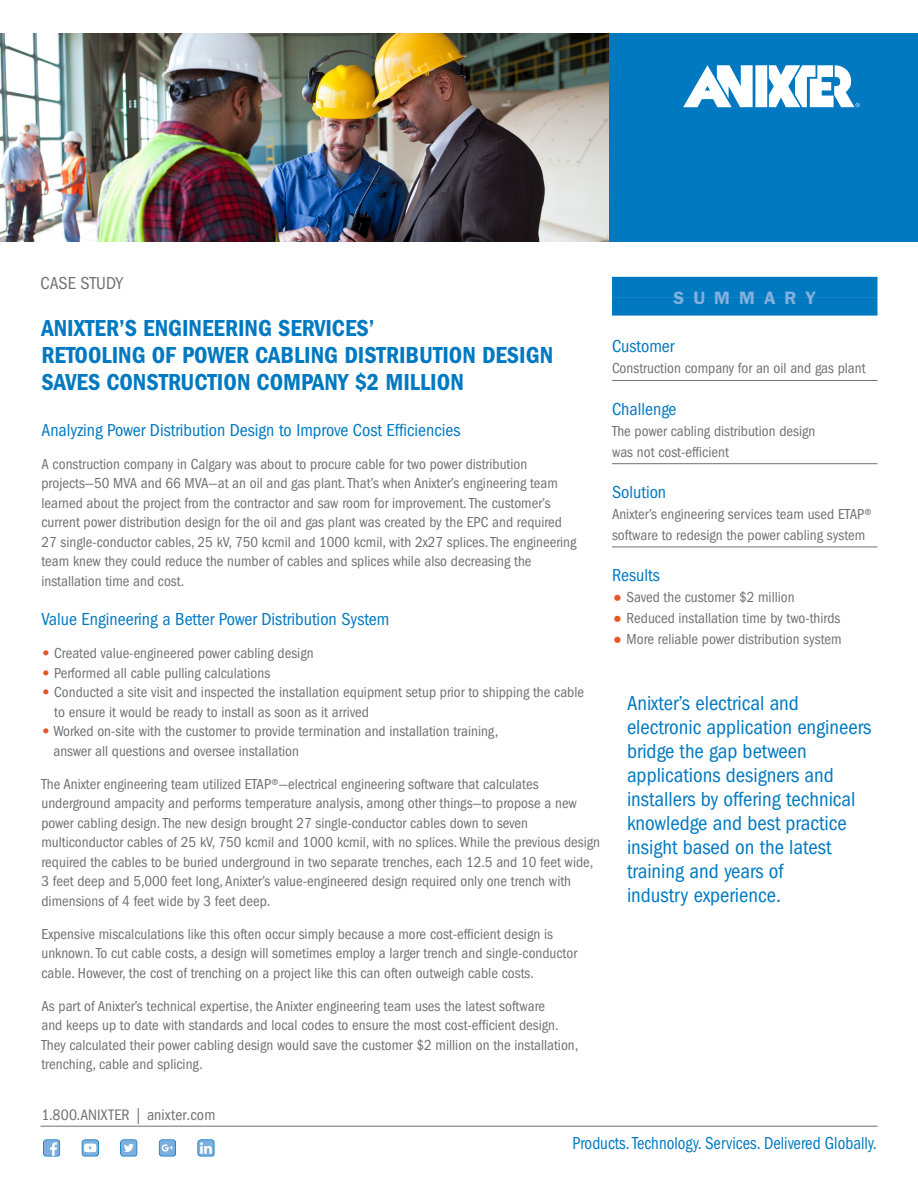
<style>
.page{position:relative;width:918px;height:1188px;background:#fff}
.page>*{position:absolute;margin:0;border:0;box-sizing:border-box;transform-origin:0 0}
.t1{font:24px/27px "ITC Franklin Gothic Std Dm Cd";color:#0079c1}
.t2{font:condensed 21px/24px "ITC Franklin Gothic Std";color:#0079c1}
.t3{font:condensed 18px "ITC Franklin Gothic Std";color:#0079c1}
.t4{font:condensed 18px "ITC Franklin Gothic Std";color:#0079c1;scale:.93 1}
.t5{font:condensed 18px "ITC Franklin Gothic Std";color:#717073}
.t6{font:600 18px "ITC Franklin Gothic Std";letter-spacing:.5em;color:#83b0de}
.t7{font:condensed 15.75px "ITC Franklin Gothic Std";letter-spacing:.01em;color:#717073}
.t8{font:condensed 15px/19.5px "ITC Franklin Gothic Std";color:#717073}
.s1{font-family:"ITC Franklin Gothic Std Hvy";font-stretch:normal;color:#e75525}
.s2{font-family:"ITC Franklin Gothic Std Hvy";font-stretch:normal;font-size:18px;color:#e75525}
</style>
<div class="page">
<hr style="left:40px;top:1126px;width:838px;height:1px;background:#717073">
<svg style="left:43px;top:1139px;width:17px;height:18px"></svg>
<svg style="left:120px;top:1139px;width:17px;height:18px"></svg>
<svg style="left:82px;top:1139px;width:17px;height:18px"></svg>
<svg style="left:159px;top:1139px;width:17px;height:18px"></svg>
<svg style="left:197px;top:1139px;width:18px;height:18px"></svg>
<img style="left:0;top:34px;width:609px;height:208px">
<div style="left:609px;top:34px;width:309px;height:208px;background:#0079c1"></div>
<div style="left:755px;top:65px;width:12px;height:42px;background:#fff"></div>
<svg style="left:683px;top:65px;width:70px;height:42px"></svg>
<svg style="left:769px;top:65px;width:91px;height:42px"></svg>
<div style="left:612px;top:277px;width:266px;height:21px;background:#0079c1"></div>
<div style="left:612px;top:298px;width:266px;height:18px;background:#0079c1"></div>
<hr style="left:612px;top:380px;width:266px;height:1px;background:#717073">
<hr style="left:612px;top:463px;width:266px;height:1px;background:#717073">
<hr style="left:612px;top:547px;width:266px;height:1px;background:#717073">
<p class="t5" style="left:40px;top:273px;width:84px">CASE STUDY</p>
<h1 class="t1" style="left:41px;top:315px;width:513px">ANIXTER’S ENGINEERING SERVICES’<br>RETOOLING OF POWER CABLING DISTRIBUTION DESIGN<br>SAVES CONSTRUCTION COMPANY $2 MILLION</h1>
<p class="t3" style="left:41px;top:420px;width:421px">Analyzing Power Distribution Design to Improve Cost Efficiencies</p>
<p class="t8" style="left:41px;top:454px;width:537px">A construction company in Calgary was about to procure cable for two power distribution projects—50 MVA and 66 MVA—at an oil and gas plant. That’s when Anixter’s engineering team learned about the project from the contractor and saw room for improvement. The customer’s current power distribution design for the oil and gas plant was created by the EPC and required 27 single-conductor cables, 25 kV, 750 kcmil and 1000 kcmil, with 2x27 splices. The engineering team knew they could reduce the number of cables and splices while also decreasing the installation time and cost.</p>
<p class="t3" style="left:41px;top:609px;width:350px">Value Engineering a Better Power Distribution System</p>
<p class="t8" style="left:41px;top:644px;width:274px"><span class="s1">•</span> Created value-engineered power cabling design</p>
<p class="t8" style="left:41px;top:663px;width:230px"><span class="s1">•</span> Performed all cable pulling calculations</p>
<p class="t8" style="left:54px;top:683px;width:531px;text-indent:-13px"><span class="s1">•</span> Conducted a site visit and inspected the installation equipment setup prior to shipping the cable to ensure it would be ready to install as soon as it arrived</p>
<p class="t8" style="left:53px;top:722px;width:446px;text-indent:-12px"><span class="s1">•</span> Worked on-site with the customer to provide termination and installation training, answer all questions and oversee installation</p>
<p class="t8" style="left:41px;top:774px;width:560px">The Anixter engineering team utilized ETAP®—electrical engineering software that calculates underground ampacity and performs temperature analysis, among other things—to propose a new power cabling design. The new design brought 27 single-conductor cables down to seven multiconductor cables of 25 kV, 750 kcmil and 1000 kcmil, with no splices. While the previous design required the cables to be buried underground in two separate trenches, each 12.5 and 10 feet wide, 3 feet deep and 5,000 feet long, Anixter’s value-engineered design required only one trench with dimensions of 4 feet wide by 3 feet deep.</p>
<p class="t8" style="left:41px;top:924px;width:537px">Expensive miscalculations like this often occur simply because a more cost-efficient design is unknown. To cut cable costs, a design will sometimes employ a larger trench and single-conductor cable. However, the cost of trenching on a project like this can often outweigh cable costs.</p>
<p class="t8" style="left:41px;top:996px;width:538px">As part of Anixter’s technical expertise, the Anixter engineering team uses the latest software<br>and keeps up to date with standards and local codes to ensure the most cost-efficient design.<br>They calculated their power cabling design would save the customer $2 million on the installation, trenching, cable and splicing.</p>
<p class="t6" style="left:674px;top:287px;width:144px">SUMMARY</p>
<p class="t3" style="left:612px;top:336px;width:64px">Customer</p>
<p class="t8" style="left:612px;top:359px;width:255px">Construction company for an oil and gas plant</p>
<p class="t3" style="left:612px;top:398px;width:66px">Challenge</p>
<p class="t8" style="left:612px;top:420px;width:205px;line-height:21px">The power cabling distribution design was not cost-efficient</p>
<p class="t3" style="left:612px;top:482px;width:56px">Solution</p>
<p class="t8" style="left:612px;top:503px;width:261px;line-height:21px">Anixter’s engineering services team used ETAP® software to redesign the power cabling system</p>
<p class="t3" style="left:612px;top:565px;width:49px">Results</p>
<p class="t8" style="left:612px;top:587px;width:184px"><span class="s2">•</span> Saved the customer $2 million</p>
<p class="t8" style="left:612px;top:608px;width:230px"><span class="s2">•</span> Reduced installation time by two-thirds</p>
<p class="t8" style="left:612px;top:629px;width:231px"><span class="s2">•</span> More reliable power distribution system</p>
<p class="t2" style="left:627px;top:691px;width:246px">Anixter’s electrical and electronic application engineers bridge the gap between applications designers and installers by offering technical knowledge and best practice insight based on the latest training and years of<br>industry experience.</p>
<p class="t7" style="left:41px;top:1106px;width:175px">1.800.ANIXTER | anixter.com</p>
<p class="t4" style="left:572px;top:1133px;width:329px">Products. Technology. Services. Delivered Globally.</p>
</div>
